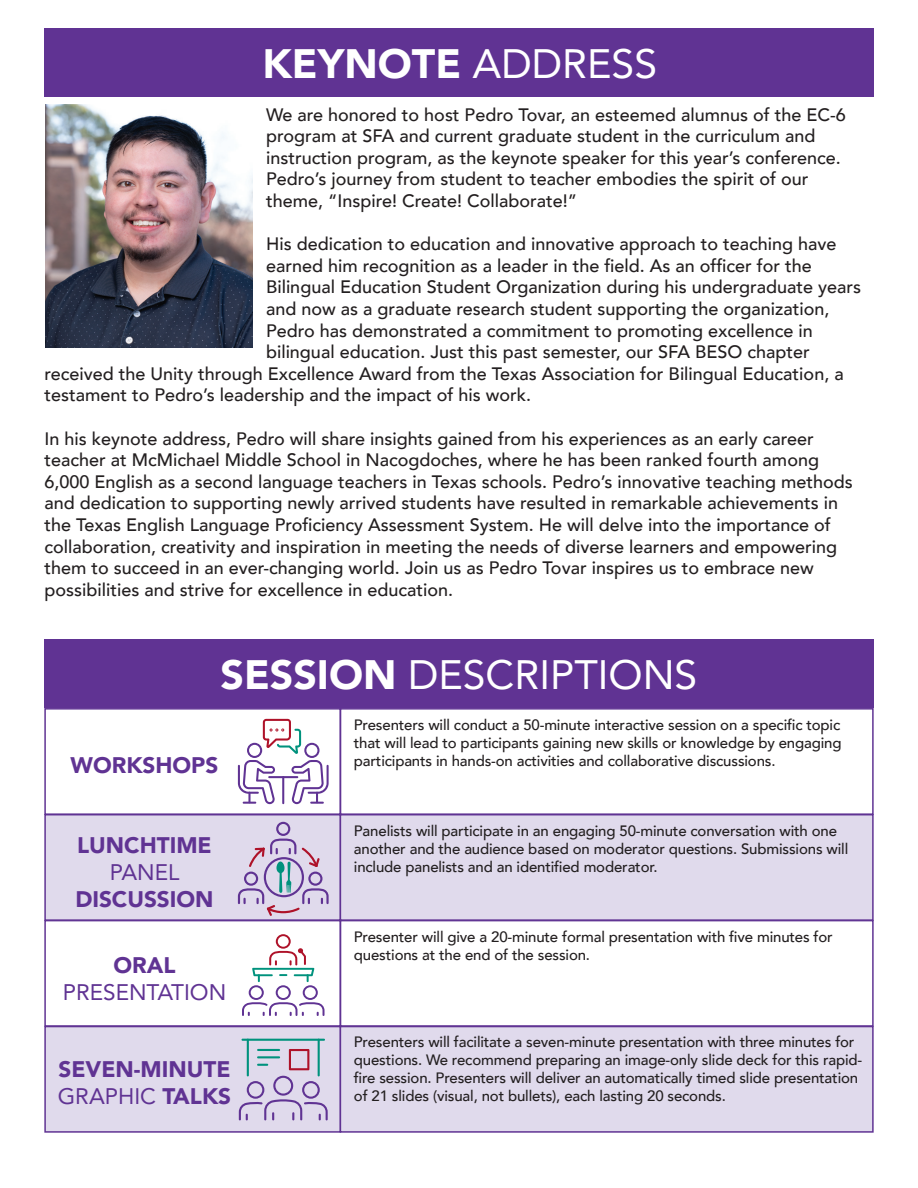
<style>
.page{position:relative;width:918px;height:1188px;background:#fff}
.page>*{position:absolute;margin:0;border:0;box-sizing:border-box;transform-origin:0 0}
.t1{font:40.95px "Avenir";color:#fff}
.t2{font:900 40.95px "Avenir";color:#fff}
.t3{font:900 22.5px/27px "Avenir";color:#603393;text-align:center}
.t4{font:22.5px "Avenir";color:#603393}
.t5{font:500 18px/21.6px "Avenir";color:#231f20}
.t6{font:500 15px/18px "Avenir";letter-spacing:-.01em;color:#231f20}
.s1{font-weight:400}
.s2{font-weight:900}
</style>
<div class="page">
<img style="left:46px;top:104px;width:207px;height:244px">
<div style="left:44px;top:28px;width:830px;height:69px;background:#603393"></div>
<div style="left:44px;top:639px;width:830px;height:69px;background:#603393"></div>
<div style="left:44px;top:708px;width:297px;height:107px;border:2px solid #603393"></div>
<div style="left:340px;top:708px;width:534px;height:107px;border:2px solid #603393"></div>
<div style="left:44px;top:920px;width:297px;height:107px;border:2px solid #603393"></div>
<div style="left:340px;top:920px;width:534px;height:107px;border:2px solid #603393"></div>
<div style="left:44px;top:814px;width:297px;height:107px;background:#e0daec;border:2px solid #603393"></div>
<div style="left:340px;top:814px;width:534px;height:107px;background:#e0daec;border:2px solid #603393"></div>
<div style="left:44px;top:1026px;width:297px;height:107px;background:#e0daec;border:2px solid #603393"></div>
<div style="left:340px;top:1026px;width:534px;height:107px;background:#e0daec;border:2px solid #603393"></div>
<svg style="left:238px;top:719px;width:91px;height:85px"></svg>
<svg style="left:238px;top:822px;width:91px;height:94px"></svg>
<svg style="left:242px;top:934px;width:83px;height:82px"></svg>
<hr style="left:247px;top:1039px;width:2px;height:37px;background:#00927d">
<hr style="left:318px;top:1039px;width:2px;height:37px;background:#00927d">
<hr style="left:242px;top:1039px;width:83px;height:2px;background:#00927d">
<hr style="left:257px;top:1049px;width:23px;height:2px;background:#00927d">
<hr style="left:257px;top:1056px;width:23px;height:2px;background:#00927d">
<svg style="left:257px;top:1064px;width:11px;height:2px"></svg>
<svg style="left:289px;top:1049px;width:20px;height:21px"></svg>
<svg style="left:239px;top:1076px;width:89px;height:44px"></svg>
<p class="t2" style="left:262px;top:28px;width:396px">KEYNOTE <span class="s1">ADDRESS</span></p>
<p class="t5" style="left:266px;top:103px;width:581px">We are honored to host Pedro Tovar, an esteemed alumnus of the EC-6 program at SFA and current graduate student in the curriculum and instruction program, as the keynote speaker for this year’s conference.<br>Pedro’s journey from student to teacher embodies the spirit of our theme, “Inspire! Create! Collaborate!”</p>
<p class="t5" style="left:266px;top:232px;width:572px">His dedication to education and innovative approach to teaching have</p>
<p class="t5" style="left:266px;top:254px;width:547px">earned him recognition as a leader in the field. As an officer for the</p>
<p class="t5" style="left:266px;top:275px;width:597px">Bilingual Education Student Organization during his undergraduate years</p>
<p class="t5" style="left:266px;top:297px;width:565px">and now as a graduate research student supporting the organization,</p>
<p class="t5" style="left:266px;top:319px;width:548px">Pedro has demonstrated a commitment to promoting excellence in</p>
<p class="t5" style="left:266px;top:340px;width:545px">bilingual education. Just this past semester, our SFA BESO chapter</p>
<p class="t5" style="left:44px;top:362px;width:801px">received the Unity through Excellence Award from the Texas Association for Bilingual Education, a</p>
<p class="t5" style="left:44px;top:383px;width:488px">testament to Pedro’s leadership and the impact of his work.</p>
<p class="t5" style="left:44px;top:427px;width:810px">In his keynote address, Pedro will share insights gained from his experiences as an early career teacher at McMichael Middle School in Nacogdoches, where he has been ranked fourth among 6,000 English as a second language teachers in Texas schools. Pedro’s innovative teaching methods and dedication to supporting newly arrived students have resulted in remarkable achievements in the Texas English Language Proficiency Assessment System. He will delve into the importance of collaboration, creativity and inspiration in meeting the needs of diverse learners and empowering them to succeed in an ever-changing world. Join us as Pedro Tovar inspires us to embrace new possibilities and strive for excellence in education.</p>
<p class="t1" style="left:221px;top:642px;width:478px"><span class="s2">SESSION</span> DESCRIPTIONS</p>
<p class="t6" style="left:354px;top:715px;width:489px;text-align:justify">Presenters will conduct a 50-minute interactive session on a specific topic that will lead to participants gaining new skills or knowledge by engaging participants in hands-on activities and collaborative discussions.</p>
<p class="t3" style="left:71px;top:751px;width:149px">WORKSHOPS</p>
<p class="t3" style="left:77px;top:831px;width:136px">LUNCHTIME<br><span class="s1">PANEL</span></p>
<p class="t3" style="left:75px;top:885px;width:140px">DISCUSSION</p>
<p class="t3" style="left:113px;top:951px;width:64px">ORAL</p>
<p class="t4" style="left:63px;top:974px;width:165px">PRESENTATION</p>
<p class="t3" style="left:58px;top:1055px;width:174px">SEVEN-MINUTE</p>
<p class="t4" style="left:58px;top:1078px;width:175px">GRAPHIC <span class="s2">TALKS</span></p>
<p class="t6" style="left:354px;top:821px;width:496px">Panelists will participate in an engaging 50-minute conversation with one another and the audience based on moderator questions. Submissions will include panelists and an identified moderator.</p>
<p class="t6" style="left:354px;top:927px;width:480px">Presenter will give a 20-minute formal presentation with five minutes for questions at the end of the session.</p>
<p class="t6" style="left:354px;top:1032px;width:510px">Presenters will facilitate a seven-minute presentation with three minutes for questions. We recommend preparing an image-only slide deck for this rapid&shy;fire session. Presenters will deliver an automatically timed slide presentation of 21 slides (visual, not bullets), each lasting 20 seconds.</p>
</div>
